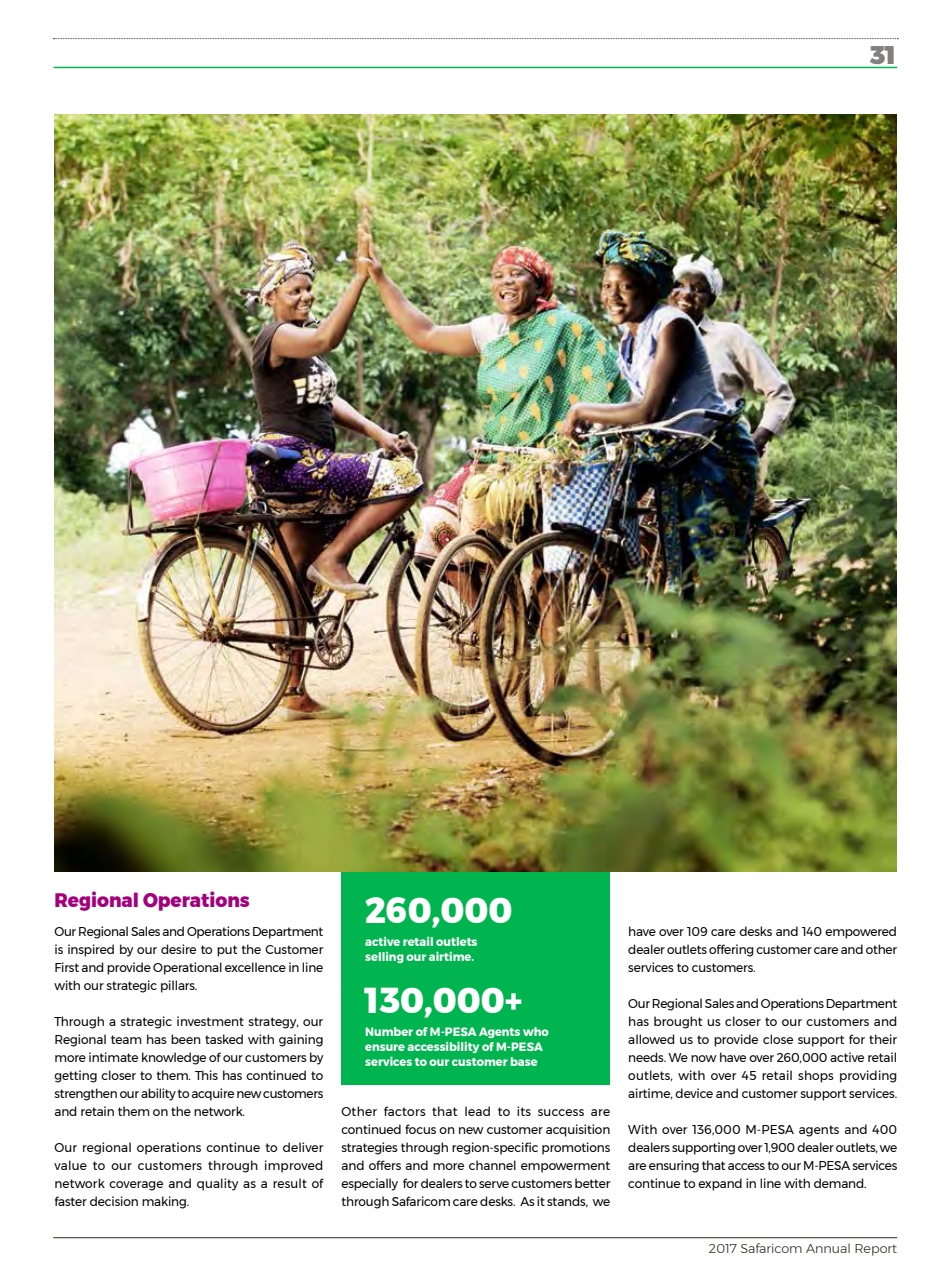
<style>
.page{position:relative;width:936px;height:1276px;background:#fff}
.page>*{position:absolute;margin:0;border:0;box-sizing:border-box;transform-origin:0 0}
.t1{font:800 36px "Montserrat";color:#fff;scale:.95 1}
.t2{font:900 25.5px "Montserrat";color:#827f7d}
.t3{font:800 19.5px "Montserrat";color:#a3007d;scale:.95 1}
.t4{font:12.75px/18px "Montserrat";letter-spacing:-.01em;color:#000;text-align:justify;scale:.95 1}
.t5{font:300 12.75px "Montserrat";color:#2e2a25}
.t6{font:700 12px/15px "Montserrat";color:#fff;scale:.95 1}
</style>
<div class="page">
<hr style="left:53px;top:1237px;width:844px;height:1px;background:#2e2a25">
<svg style="left:54px;top:38px;width:844px;height:1px"></svg>
<hr style="left:54px;top:67px;width:843px;height:1px;background:#00b550">
<img style="left:54px;top:114px;width:842px;height:758px">
<div style="left:341px;top:872px;width:268px;height:212px;background:#00b550"></div>
<h2 class="t2" style="left:869px;top:39px;width:28px">31</h2>
<h3 class="t3" style="left:54px;top:888px;width:207px">Regional Operations</h3>
<p class="t4" style="left:55px;top:922px;width:284px">Our Regional Sales and Operations Department is inspired by our desire to put the Customer First and provide Operational excellence in line with our strategic pillars.</p>
<p class="t4" style="left:55px;top:1012px;width:284px">Through a strategic investment strategy, our Regional team has been tasked with gaining more intimate knowledge of our customers by getting closer to them. This has continued to strengthen our ability to acquire new customers and retain them on the network.</p>
<p class="t4" style="left:55px;top:1138px;width:284px">Our regional operations continue to deliver value to our customers through improved network coverage and quality as a result of faster decision making.</p>
<h1 class="t1" style="left:365px;top:888px;width:156px">260,000</h1>
<p class="t6" style="left:365px;top:934px;width:120px">active retail outlets selling our airtime.</p>
<h1 class="t1" style="left:365px;top:978px;width:167px">130,000+</h1>
<p class="t6" style="left:365px;top:1024px;width:195px">Number of M-PESA Agents who ensure accessibility of M-PESA services to our customer base</p>
<p class="t4" style="left:341px;top:1103px;width:284px">Other factors that lead to its success are continued focus on new customer acquisition strategies through region-specific promotions and offers and more channel empowerment especially for dealers to serve customers better through Safaricom care desks. As it stands, we</p>
<p class="t4" style="left:628px;top:922px;width:284px">have over 109 care desks and 140 empowered dealer outlets offering customer care and other services to customers.</p>
<p class="t4" style="left:628px;top:994px;width:285px">Our Regional Sales and Operations Department has brought us closer to our customers and allowed us to provide close support for their needs. We now have over 260,000 active retail outlets, with over 45 retail shops providing airtime, device and customer support services.</p>
<p class="t4" style="left:628px;top:1121px;width:284px">With over 136,000 M-PESA agents and 400 dealers supporting over 1,900 dealer outlets, we are ensuring that access to our M-PESA services continue to expand in line with demand.</p>
<p class="t5" style="left:708px;top:1241px;width:190px">2017 Safaricom Annual Report</p>
</div>
